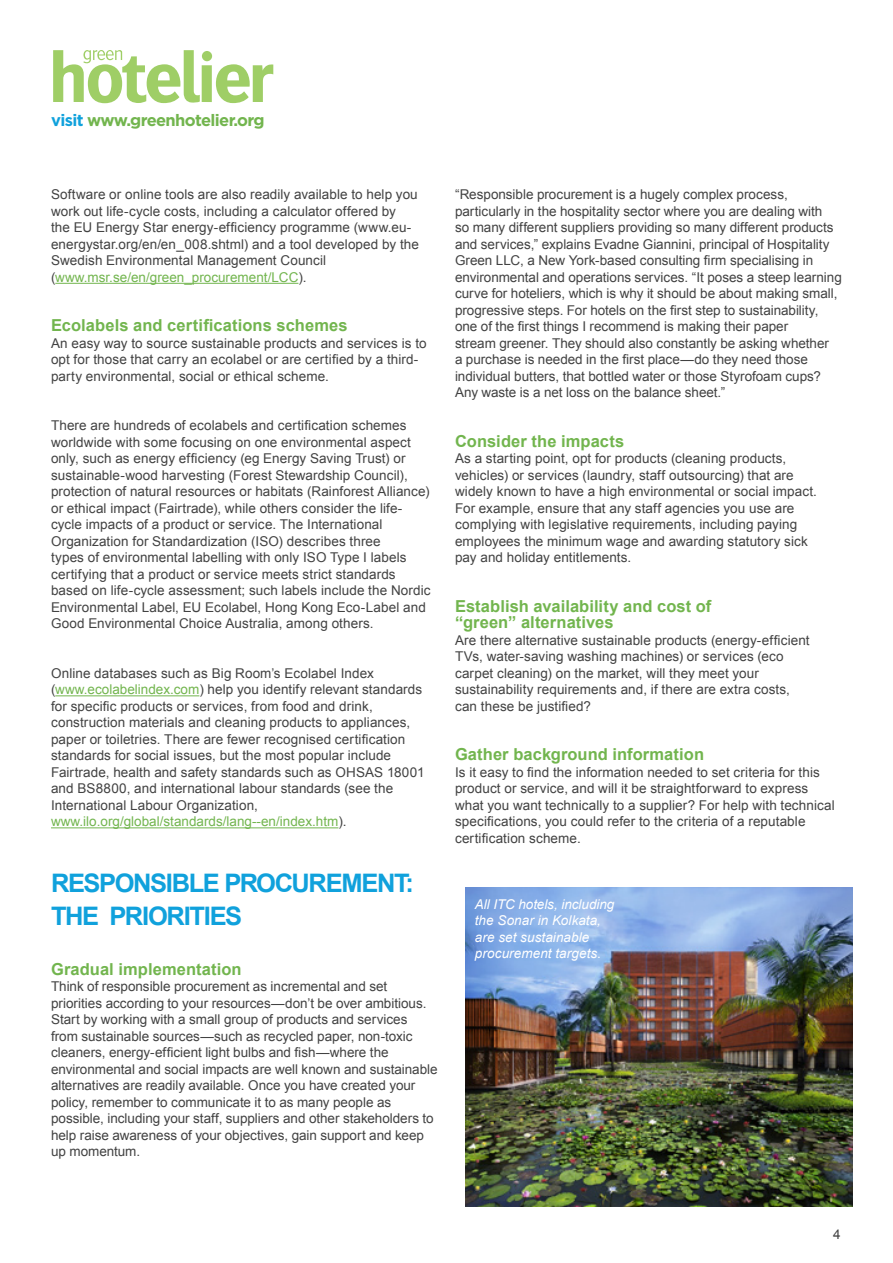
<style>
.page{position:relative;width:893px;height:1263px;background:#fff}
.page>*{position:absolute;margin:0;border:0;box-sizing:border-box;transform-origin:0 0}
.text{font:700 25.5px/33px "Arial";letter-spacing:-.055em;color:#10a1dc}
.text-2{font:700 16.5px/16.5px "Arial";letter-spacing:.005em;color:#72b54e}
.green_headline{font:700 16.5px "Arial";letter-spacing:.005em;color:#72b54e}
.t1{font:700 16.5px "Gotham";letter-spacing:-.04em;color:#72b54e}
.text-3{font:13.5px/16.5px "Arial";letter-spacing:.005em;color:#424242}
.text-4{font:italic 13.5px/16.5px "Arial";letter-spacing:.005em;color:#fff}
.s1{color:#10a1dc}
.s2{color:#72b54e}
.s3{font-style:normal}
</style>
<div class="page">
<svg style="left:53px;top:50px;width:220px;height:53px"></svg>
<hr style="left:55px;top:283px;width:243px;height:1px;background:#72b54e">
<hr style="left:55px;top:695px;width:144px;height:1px;background:#72b54e">
<hr style="left:51px;top:827px;width:287px;height:1px;background:#72b54e">
<img style="left:466px;top:888px;width:387px;height:319px">
<p class="t1" style="left:51px;top:111px;width:215px"><span class="s1">visit</span> www.greenhotelier.org</p>
<p class="text-3" style="left:51px;top:186px;width:369px">Software or online tools are also readily available to help you work out life-cycle costs, including a calculator offered by<br>the EU Energy Star energy-efficiency programme (www.eu&shy;energystar.org/en/en_008.shtml) and a tool developed by the Swedish Environmental Management Council (<span class="s2">www.msr.se/en/green_procurement/LCC</span>).</p>
<p class="text-2" style="left:51px;top:318px;width:298px">Ecolabels and certifications schemes</p>
<p class="text-3" style="left:51px;top:335px;width:377px">An easy way to source sustainable products and services is to opt for those that carry an ecolabel or are certified by a third&shy;party environmental, social or ethical scheme.</p>
<p class="text-3" style="left:51px;top:417px;width:381px">There are hundreds of ecolabels and certification schemes worldwide with some focusing on one environmental aspect only, such as energy efficiency (eg Energy Saving Trust) or sustainable-wood harvesting (Forest Stewardship Council), protection of natural resources or habitats (Rainforest Alliance) or ethical impact (Fairtrade), while others consider the life&shy;cycle impacts of a product or service. The International Organization for Standardization (ISO) describes three<br>types of environmental labelling with only ISO Type I labels certifying that a product or service meets strict standards based on life-cycle assessment; such labels include the Nordic Environmental Label, EU Ecolabel, Hong Kong Eco-Label and Good Environmental Choice Australia, among others.</p>
<p class="text-3" style="left:51px;top:665px;width:375px">Online databases such as Big Room’s Ecolabel Index (<span class="s2">www.ecolabelindex.com</span>) help you identify relevant standards for specific products or services, from food and drink, construction materials and cleaning products to appliances, paper or toiletries. There are fewer recognised certification standards for social issues, but the most popular include Fairtrade, health and safety standards such as OHSAS 18001 and BS8800, and international labour standards (see the International Labour Organization, <span class="s2">www.ilo.org/global/standards/lang--en/index.htm</span>).</p>
<p class="text" style="left:51px;top:868px;width:365px">RESPONSIBLE PROCUREMENT:<br>THE PRIORITIES</p>
<p class="text-2" style="left:51px;top:961px;width:192px">Gradual implementation</p>
<p class="text-3" style="left:51px;top:978px;width:388px">Think of responsible procurement as incremental and set priorities according to your resources—don’t be over ambitious.<br>Start by working with a small group of products and services from sustainable sources—such as recycled paper, non-toxic cleaners, energy-efficient light bulbs and fish—where the environmental and social impacts are well known and sustainable alternatives are readily available. Once you have created your policy, remember to communicate it to as many people as possible, including your staff, suppliers and other stakeholders to help raise awareness of your objectives, gain support and keep up momentum.</p>
<p class="text-3" style="left:455px;top:186px;width:388px">“Responsible procurement is a hugely complex process, particularly in the hospitality sector where you are dealing with<br>so many different suppliers providing so many different products and services,” explains Evadne Giannini, principal of Hospitality Green LLC, a New York-based consulting firm specialising in environmental and operations services. “It poses a steep learning curve for hoteliers, which is why it should be about making small, progressive steps. For hotels on the first step to sustainability, one of the first things I recommend is making their paper<br>stream greener. They should also constantly be asking whether<br>a purchase is needed in the first place—do they need those individual butters, that bottled water or those Styrofoam cups?<br>Any waste is a net loss on the balance sheet.”</p>
<p class="text-2" style="left:455px;top:433px;width:171px">Consider the impacts</p>
<p class="text-3" style="left:455px;top:450px;width:364px">As a starting point, opt for products (cleaning products, vehicles) or services (laundry, staff outsourcing) that are widely known to have a high environmental or social impact.<br>For example, ensure that any staff agencies you use are complying with legislative requirements, including paying employees the minimum wage and awarding statutory sick pay and holiday entitlements.</p>
<p class="text-2" style="left:455px;top:598px;width:258px">Establish availability and cost of “green” alternatives</p>
<p class="text-3" style="left:455px;top:632px;width:356px">Are there alternative sustainable products (energy-efficient TVs, water-saving washing machines) or services (eco carpet cleaning) on the market, will they meet your sustainability requirements and, if there are extra costs, can these be justified?</p>
<p class="green_headline" style="left:455px;top:744px;width:251px">Gather background information</p>
<p class="text-3" style="left:455px;top:764px;width:381px">Is it easy to find the information needed to set criteria for this product or service, and will it be straightforward to express what you want technically to a supplier? For help with technical specifications, you could refer to the criteria of a reputable certification scheme.</p>
<p class="text-4" style="left:475px;top:896px;width:141px">All ITC hotels, including the Sonar in Kolkata, are set sustainable procurement targets<span class="s3">.</span></p>
<p class="text-3" style="left:833px;top:1226px;width:9px">4</p>
</div>
